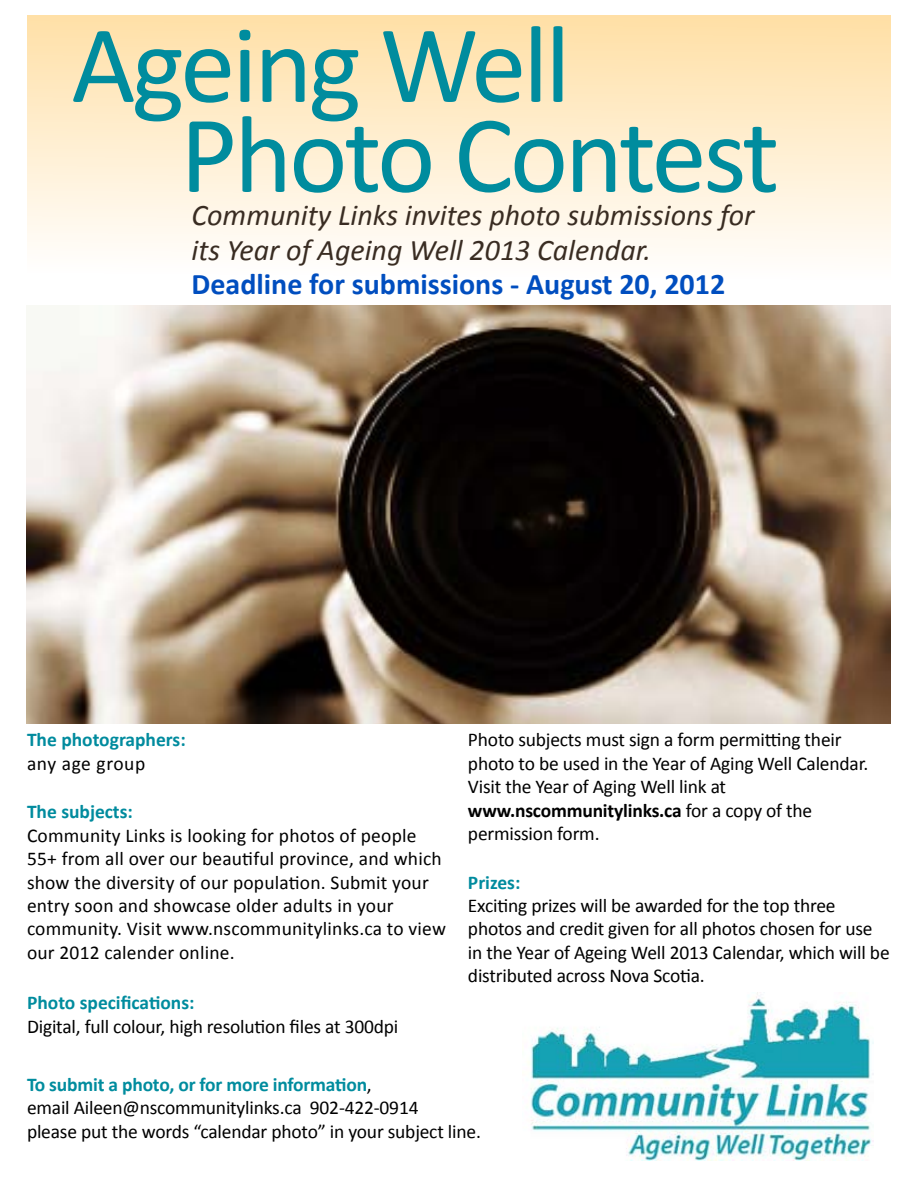
<style>
.page{position:relative;width:918px;height:1188px;background:#fff}
.page>*{position:absolute;margin:0;border:0;box-sizing:border-box;transform-origin:0 0}
.t1{font:111px/90px "Calibri";letter-spacing:-.03em;color:#008c9e}
.t2{font:italic 30px/34.5px "Calibri";color:#392c22}
.t3{font:700 30px "Calibri";color:#004ebf}
.t4{font:19.5px/23.4px "Calibri";letter-spacing:-.01em;color:#000}
.t5{font:19.5px/23.4px "Calibri";letter-spacing:.01em;color:#000}
.t6{font:700 19.5px "Calibri";color:#008b9e}
.t7{font:700 19.5px "Calibri";color:#008c9e}
.t8{font:19.5px "Calibri";letter-spacing:.03em;color:#000}
.s1{font-weight:700}
.s2{font-weight:700;color:#008c9e}
</style>
<div class="page">
<div style="left:27px;top:15px;width:864px;height:265px;background:linear-gradient(to bottom,#ffdfa6,#fff)"></div>
<img style="left:27px;top:306px;width:864px;height:418px">
<img style="left:528px;top:993px;width:345px;height:168px">
<h1 class="t1" style="left:180px;top:15px;width:601px;text-indent:-109px">Ageing Well<br>Photo Contest</h1>
<h2 class="t2" style="left:192px;top:197px;width:565px">Community Links invites photo submissions for its Year of Ageing Well 2013 Calendar.</h2>
<h2 class="t3" style="left:192px;top:266px;width:535px">Deadline for submissions - August 20, 2012</h2>
<p class="t6" style="left:27px;top:728px;width:160px">The photographers:</p>
<p class="t8" style="left:27px;top:751px;width:120px">any age group</p>
<p class="t6" style="left:27px;top:800px;width:107px">The subjects:</p>
<p class="t5" style="left:27px;top:823px;width:420px">Community Links is looking for photos of people 55+ from all over our beautiful province, and which show the diversity of our population. Submit your entry soon and showcase older adults in your community. Visit www.nscommunitylinks.ca to view our 2012 calender online.</p>
<p class="t7" style="left:27px;top:991px;width:169px">Photo specifications:</p>
<p class="t4" style="left:27px;top:1014px;width:373px">Digital, full colour, high resolution files at 300dpi</p>
<p class="t4" style="left:468px;top:727px;width:402px">Photo subjects must sign a form permitting their photo to be used in the Year of Aging Well Calendar.<br>Visit the Year of Aging Well link at <span class="s1">www.nscommunitylinks.ca</span> for a copy of the permission form.</p>
<p class="t6" style="left:468px;top:870px;width:54px">Prizes:</p>
<p class="t4" style="left:468px;top:893px;width:423px">Exciting prizes will be awarded for the top three photos and credit given for all photos chosen for use in the Year of Ageing Well 2013 Calendar, which will be distributed across Nova Scotia.</p>
<p class="t4" style="left:27px;top:1072px;width:455px"><span class="s2">To submit a photo, or for more information</span>,<br>email Aileen@nscommunitylinks.ca 902-422-0914<br>please put the words “calendar photo” in your subject line.</p>
</div>
